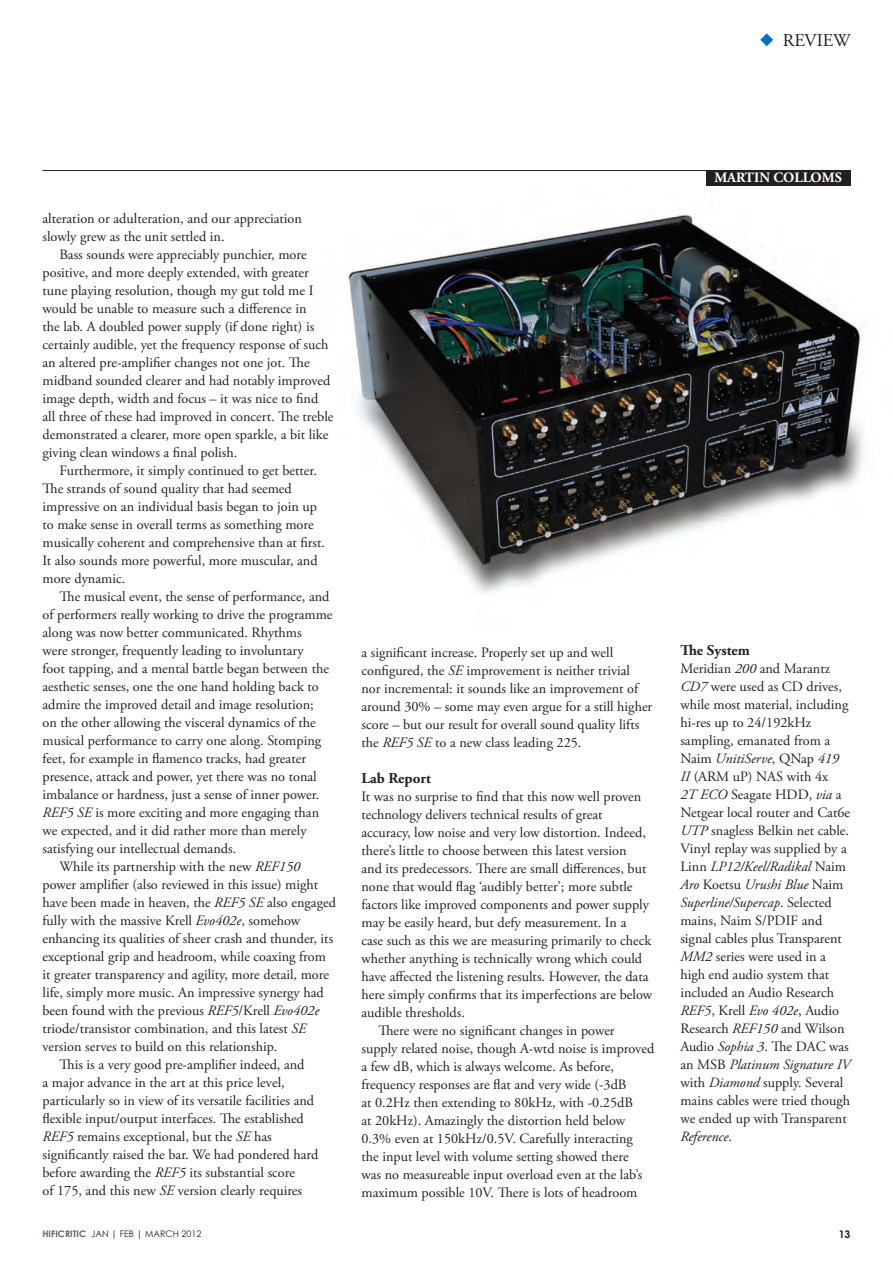
<style>
.page{position:relative;width:893px;height:1263px;background:#fff}
.page>*{position:absolute;margin:0;border:0;box-sizing:border-box;transform-origin:0 0}
.t1{font:18px "Adobe Garamond Pro";color:#231f20}
.t2{font:700 15px "Adobe Garamond Pro";color:#231f20}
.t3{font:14.25px/18px "Adobe Garamond Pro";color:#231f20}
.t4{font:700 14.25px "Adobe Garamond Pro";color:#fff}
.t5{font:700 10.5px "Century Gothic";color:#231f20}
.t6{font:9px "Century Gothic";color:#231f20}
.s1{color:#0072bc}
.s2{font-style:italic}
.s3{font-weight:700;color:#586064}
</style>
<div class="page">
<img style="left:346px;top:170px;width:518px;height:423px">
<hr style="left:43px;top:170px;width:807px;height:1px;background:#231f20">
<div style="left:706px;top:170px;width:144px;height:15px;background:#231f20"></div>
<p class="t1" style="left:760px;top:30px;width:92px"><span class="s1">◆</span> REVIEW</p>
<p class="t3" style="left:43px;top:210px;width:261px">alteration or adulteration, and our appreciation slowly grew as the unit settled in.</p>
<p class="t3" style="left:43px;top:246px;width:292px;text-indent:17px">Bass sounds were appreciably punchier, more positive, and more deeply extended, with greater tune playing resolution, though my gut told me I would be unable to measure such a difference in<br>the lab. A doubled power supply (if done right) is certainly audible, yet the frequency response of such an altered pre-amplifier changes not one jot. The midband sounded clearer and had notably improved image depth, width and focus – it was nice to find all three of these had improved in concert. The treble demonstrated a clearer, more open sparkle, a bit like giving clean windows a final polish.</p>
<p class="t3" style="left:43px;top:462px;width:284px;text-indent:17px">Furthermore, it simply continued to get better.<br>The strands of sound quality that had seemed impressive on an individual basis began to join up to make sense in overall terms as something more musically coherent and comprehensive than at first.<br>It also sounds more powerful, more muscular, and more dynamic.</p>
<p class="t3" style="left:60px;top:588px;width:272px">The musical event, the sense of performance, and</p>
<p class="t3" style="left:43px;top:606px;width:292px">of performers really working to drive the programme</p>
<p class="t3" style="left:43px;top:624px;width:261px">along was now better communicated. Rhythms</p>
<p class="t3" style="left:43px;top:642px;width:263px">were stronger, frequently leading to involuntary</p>
<p class="t3" style="left:43px;top:660px;width:288px">foot tapping, and a mental battle began between the</p>
<p class="t3" style="left:43px;top:678px;width:278px">aesthetic senses, one the one hand holding back to</p>
<p class="t3" style="left:43px;top:696px;width:273px">admire the improved detail and image resolution;</p>
<p class="t3" style="left:43px;top:714px;width:275px">on the other allowing the visceral dynamics of the</p>
<p class="t3" style="left:43px;top:732px;width:280px">musical performance to carry one along. Stomping</p>
<p class="t3" style="left:43px;top:750px;width:265px">feet, for example in flamenco tracks, had greater</p>
<p class="t3" style="left:43px;top:768px;width:276px">presence, attack and power, yet there was no tonal</p>
<p class="t3" style="left:43px;top:786px;width:278px">imbalance or hardness, just a sense of inner power.</p>
<p class="t3" style="left:43px;top:804px;width:278px"><span class="s2">REF5 SE</span> is more exciting and more engaging than</p>
<p class="t3" style="left:43px;top:822px;width:266px">we expected, and it did rather more than merely</p>
<p class="t3" style="left:43px;top:840px;width:195px">satisfying our intellectual demands.</p>
<p class="t3" style="left:60px;top:858px;width:242px">While its partnership with the new <span class="s2">REF150</span></p>
<p class="t3" style="left:43px;top:876px;width:277px">power amplifier (also reviewed in this issue) might</p>
<p class="t3" style="left:43px;top:894px;width:295px">have been made in heaven, the <span class="s2">REF5 SE</span> also engaged</p>
<p class="t3" style="left:43px;top:912px;width:259px">fully with the massive Krell <span class="s2">Evo402e</span>, somehow</p>
<p class="t3" style="left:43px;top:930px;width:292px">enhancing its qualities of sheer crash and thunder, its</p>
<p class="t3" style="left:43px;top:948px;width:285px">exceptional grip and headroom, while coaxing from</p>
<p class="t3" style="left:43px;top:966px;width:288px">it greater transparency and agility, more detail, more</p>
<p class="t3" style="left:43px;top:984px;width:283px">life, simply more music. An impressive synergy had</p>
<p class="t3" style="left:43px;top:1002px;width:278px">been found with the previous <span class="s2">REF5</span>/Krell <span class="s2">Evo402e</span></p>
<p class="t3" style="left:43px;top:1020px;width:265px">triode/transistor combination, and this latest <span class="s2">SE</span></p>
<p class="t3" style="left:43px;top:1038px;width:236px">version serves to build on this relationship.</p>
<p class="t3" style="left:60px;top:1056px;width:247px">This is a very good pre-amplifier indeed, and</p>
<p class="t3" style="left:43px;top:1074px;width:244px">a major advance in the art at this price level,</p>
<p class="t3" style="left:43px;top:1092px;width:273px">particularly so in view of its versatile facilities and</p>
<p class="t3" style="left:43px;top:1110px;width:263px">flexible input/output interfaces. The established</p>
<p class="t3" style="left:43px;top:1128px;width:231px"><span class="s2">REF5</span> remains exceptional, but the <span class="s2">SE</span> has</p>
<p class="t3" style="left:43px;top:1146px;width:277px">significantly raised the bar. We had pondered hard</p>
<p class="t3" style="left:43px;top:1164px;width:254px">before awarding the <span class="s2">REF5</span> its substantial score</p>
<p class="t3" style="left:43px;top:1182px;width:261px">of 175, and this new <span class="s2">SE</span> version clearly requires</p>
<p class="t4" style="left:714px;top:170px;width:129px">MARTIN COLLOMS</p>
<p class="t3" style="left:361px;top:644px;width:292px">a significant increase. Properly set up and well configured, the <span class="s2">SE</span> improvement is neither trivial nor incremental: it sounds like an improvement of around 30% – some may even argue for a still higher score – but our result for overall sound quality lifts the <span class="s2">REF5 SE</span> to a new class leading 225.</p>
<p class="t2" style="left:361px;top:770px;width:71px">Lab Report</p>
<p class="t3" style="left:361px;top:788px;width:281px">It was no surprise to find that this now well proven</p>
<p class="t3" style="left:361px;top:806px;width:243px">technology delivers technical results of great</p>
<p class="t3" style="left:361px;top:824px;width:286px">accuracy, low noise and very low distortion. Indeed,</p>
<p class="t3" style="left:361px;top:842px;width:267px">there’s little to choose between this latest version</p>
<p class="t3" style="left:361px;top:860px;width:286px">and its predecessors. There are small differences, but</p>
<p class="t3" style="left:361px;top:878px;width:273px">none that would flag ‘audibly better’; more subtle</p>
<p class="t3" style="left:361px;top:896px;width:289px">factors like improved components and power supply</p>
<p class="t3" style="left:361px;top:914px;width:266px">may be easily heard, but defy measurement. In a</p>
<p class="t3" style="left:361px;top:932px;width:292px">case such as this we are measuring primarily to check</p>
<p class="t3" style="left:361px;top:950px;width:282px">whether anything is technically wrong which could</p>
<p class="t3" style="left:361px;top:968px;width:288px">have affected the listening results. However, the data</p>
<p class="t3" style="left:361px;top:986px;width:292px">here simply confirms that its imperfections are below</p>
<p class="t3" style="left:361px;top:1004px;width:105px">audible thresholds.</p>
<p class="t3" style="left:378px;top:1022px;width:238px">There were no significant changes in power</p>
<p class="t3" style="left:361px;top:1040px;width:294px">supply related noise, though A-wtd noise is improved</p>
<p class="t3" style="left:361px;top:1058px;width:254px">a few dB, which is always welcome. As before,</p>
<p class="t3" style="left:361px;top:1076px;width:267px">frequency responses are flat and very wide (-3dB</p>
<p class="t3" style="left:361px;top:1094px;width:273px">at 0.2Hz then extending to 80kHz, with -0.25dB</p>
<p class="t3" style="left:361px;top:1112px;width:265px">at 20kHz). Amazingly the distortion held below</p>
<p class="t3" style="left:361px;top:1130px;width:273px">0.3% even at 150kHz/0.5V. Carefully interacting</p>
<p class="t3" style="left:361px;top:1148px;width:269px">the input level with volume setting showed there</p>
<p class="t3" style="left:361px;top:1166px;width:282px">was no measureable input overload even at the lab’s</p>
<p class="t3" style="left:361px;top:1184px;width:277px">maximum possible 10V. There is lots of headroom</p>
<p class="t2" style="left:680px;top:642px;width:71px">The System</p>
<p class="t3" style="left:680px;top:660px;width:172px">Meridian <span class="s2">200</span> and Marantz<br><span class="s2">CD7</span> were used as CD drives, while most material, including hi-res up to 24/192kHz sampling, emanated from a<br>Naim <span class="s2">UnitiServe</span>, QNap <span class="s2">419<br>II</span> (ARM uP) NAS with 4x<br><span class="s2">2T ECO</span> Seagate HDD, <span class="s2">via</span> a<br>Netgear local router and Cat6e<br><span class="s2">UTP</span> snagless Belkin net cable.<br>Vinyl replay was supplied by a<br>Linn <span class="s2">LP12/Keel/Radikal</span> Naim<br><span class="s2">Aro</span> Koetsu <span class="s2">Urushi Blue</span> Naim<br><span class="s2">Superline/Supercap</span>. Selected mains, Naim S/PDIF and signal cables plus Transparent<br><span class="s2">MM2</span> series were used in a high end audio system that included an Audio Research<br><span class="s2">REF5</span>, Krell <span class="s2">Evo 402e</span>, Audio<br>Research <span class="s2">REF150</span> and Wilson<br>Audio <span class="s2">Sophia 3</span>. The DAC was an MSB <span class="s2">Platinum Signature IV </span>with <span class="s2">Diamond</span> supply. Several mains cables were tried though we ended up with Transparent<br><span class="s2">Reference</span>.</p>
<p class="t6" style="left:43px;top:1228px;width:160px"><span class="s3">HIFICRITIC</span> JAN | FEB | MARCH 2012</p>
<p class="t5" style="left:839px;top:1228px;width:13px">13</p>
</div>
